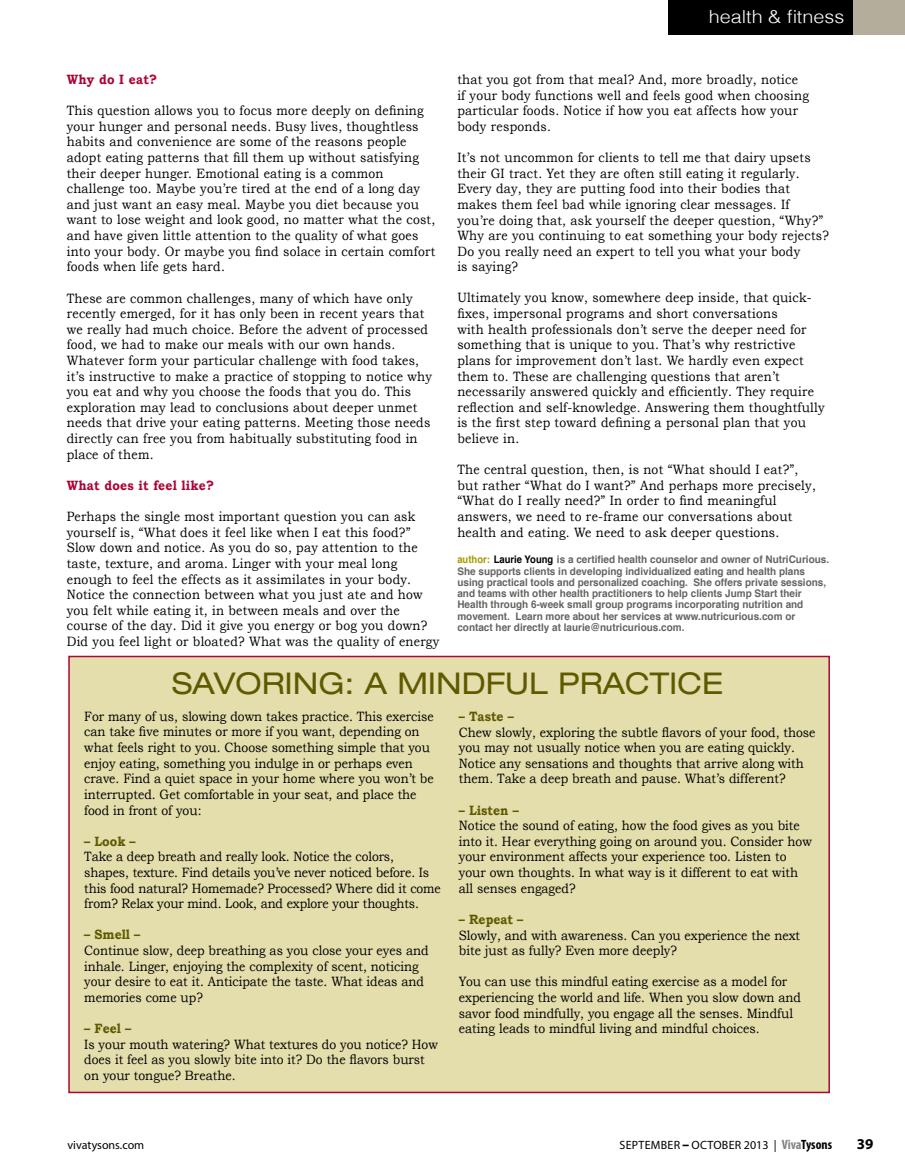
<style>
.page{position:relative;width:905px;height:1175px;background:#fff}
.page>*{position:absolute;margin:0;border:0;box-sizing:border-box;transform-origin:0 0}
.t1{font:expanded 30px "Helvetica Neue LT Std";color:#5f5a00}
.t2{font:300 18px "Helvetica";color:#fff;scale:1.1 1}
.t3{font:700 15px "Myriad Pro";color:#000}
.t4{font:13.5px/15.6px "Bookman Old Style";letter-spacing:.02em;color:#000;scale:.9 1}
.t5{font:13.5px/15.6px "Bookman Old Style";color:#000;scale:.9 1}
.t6{font:13.5px/15.6px "Bookman Old Style";letter-spacing:-.01em;color:#000;scale:.9 1}
.t7{font:700 13.5px "Bookman Old Style";color:#5f5a00;scale:.9 1}
.t8{font:700 13.5px "Bookman Old Style";letter-spacing:.02em;color:#ab0635;scale:.9 1}
.t9{font:12px "Myriad Pro";letter-spacing:.02em;color:#000}
.t10{font:12px "Myriad Pro";color:#000}
.t11{font:700 10.5px/11.2px "Helvetica";color:#656462;scale:.95 1}
.s1{color:#a59a00}
.s2{color:#000}
.s3{font-family:"Century Gothic";font-weight:700}
.s4{font-style:inherit}
.s5{font-weight:700;font-stretch:condensed;font-size:13.5px;color:#808285}
.s6{font-weight:700;font-stretch:condensed;font-size:13.5px}
</style>
<div class="page">
<div style="left:668px;top:0;width:236px;height:35px;background:#000"></div>
<div style="left:853px;top:0;width:51px;height:35px;background:#b5ad9b"></div>
<div style="left:68px;top:655px;width:762px;height:438px;background:#e4dead;border:2px solid #ab0635"></div>
<h2 class="t2" style="left:708px;top:6px;width:125px">health &amp; fitness</h2>
<p class="t8" style="left:67px;top:71px;width:102px">Why do I eat?</p>
<p class="t4" style="left:67px;top:103px;width:411px">This question allows you to focus more deeply on defining your hunger and personal needs. Busy lives, thoughtless habits and convenience are some of the reasons people adopt eating patterns that fill them up without satisfying their deeper hunger. Emotional eating is a common challenge too. Maybe you’re tired at the end of a long day and just want an easy meal. Maybe you diet because you want to lose weight and look good, no matter what the cost, and have given little attention to the quality of what goes into your body. Or maybe you find solace in certain comfort foods when life gets hard.</p>
<p class="t4" style="left:67px;top:290px;width:407px">These are common challenges, many of which have only recently emerged, for it has only been in recent years that we really had much choice. Before the advent of processed food, we had to make our meals with our own hands.<br>Whatever form your particular challenge with food takes, it’s instructive to make a practice of stopping to notice why you eat and why you choose the foods that you do. This exploration may lead to conclusions about deeper unmet needs that drive your eating patterns. Meeting those needs directly can free you from habitually substituting food in place of them.</p>
<p class="t8" style="left:67px;top:477px;width:165px">What does it feel like?</p>
<p class="t4" style="left:67px;top:508px;width:415px">Perhaps the single most important question you can ask yourself is, “What does it feel like when I eat this food?” Slow down and notice. As you do so, pay attention to the taste, texture, and aroma. Linger with your meal long enough to feel the effects as it assimilates in your body.<br>Notice the connection between what you just ate and how you felt while eating it, in between meals and over the course of the day. Did it give you energy or bog you down?<br>Did you feel light or bloated? What was the quality of energy</p>
<p class="t4" style="left:457px;top:72px;width:392px">that you got from that meal? And, more broadly, notice if your body functions well and feels good when choosing particular foods. Notice if how you eat affects how your body responds.</p>
<p class="t4" style="left:457px;top:150px;width:414px">It’s not uncommon for clients to tell me that dairy upsets their GI tract. Yet they are often still eating it regularly.<br>Every day, they are putting food into their bodies that makes them feel bad while ignoring clear messages. If you’re doing that, ask yourself the deeper question, “Why?” Why are you continuing to eat something your body rejects?<br>Do you really need an expert to tell you what your body<br>is saying?</p>
<p class="t4" style="left:457px;top:290px;width:409px">Ultimately you know, somewhere deep inside, that quick&shy;fixes, impersonal programs and short conversations<br>with health professionals don’t serve the deeper need for something that is unique to you. That’s why restrictive plans for improvement don’t last. We hardly even expect them to. These are challenging questions that aren’t necessarily answered quickly and efficiently. They require reflection and self-knowledge. Answering them thoughtfully is the first step toward defining a personal plan that you believe in.</p>
<p class="t4" style="left:457px;top:462px;width:400px">The central question, then, is not “What should I eat?”, but rather “What do I want?” And perhaps more precisely, “What do I really need?” In order to find meaningful answers, we need to re-frame our conversations about health and eating. We need to ask deeper questions.</p>
<p class="t11" style="left:457px;top:554px;width:393px"><span class="s1">author:</span> <span class="s2">Laurie Young</span> is a certified health counselor and owner of NutriCurious.<br>She supports clients in developing individualized eating and health plans using practical tools and personalized coaching. She offers private sessions, and teams with other health practitioners to help clients Jump Start their Health through 6-week small group programs incorporating nutrition and movement. Learn more about her services at www.nutricurious.com or contact her directly at laurie@nutricurious.com.</p>
<h1 class="t1" style="left:172px;top:665px;width:552px">SAVORING: A MINDFUL PRACTICE</h1>
<p class="t5" style="left:84px;top:708px;width:390px">For many of us, slowing down takes practice. This exercise can take five minutes or more if you want, depending on what feels right to you. Choose something simple that you enjoy eating, something you indulge in or perhaps even crave. Find a quiet space in your home where you won’t be interrupted. Get comfortable in your seat, and place the food in front of you:</p>
<p class="t7" style="left:84px;top:833px;width:58px">– Look –</p>
<p class="t6" style="left:84px;top:849px;width:398px">Take a deep breath and really look. Notice the colors, shapes, texture. Find details you’ve never noticed before. Is this food natural? Homemade? Processed? Where did it come from? Relax your mind. Look, and explore your thoughts.</p>
<p class="t7" style="left:84px;top:926px;width:64px">– Smell –</p>
<p class="t5" style="left:84px;top:942px;width:384px">Continue slow, deep breathing as you close your eyes and inhale. Linger, enjoying the complexity of scent, noticing your desire to eat it. Anticipate the taste. What ideas and memories come up?</p>
<p class="t7" style="left:84px;top:1020px;width:54px">– Feel –</p>
<p class="t5" style="left:84px;top:1036px;width:394px">Is your mouth watering? What textures do you notice? How does it feel as you slowly bite into it? Do the flavors burst on your tongue? Breathe.</p>
<p class="t7" style="left:459px;top:708px;width:63px">– Taste –</p>
<p class="t5" style="left:459px;top:724px;width:398px">Chew slowly, exploring the subtle flavors of your food, those you may not usually notice when you are eating quickly.<br>Notice any sensations and thoughts that arrive along with them. Take a deep breath and pause. What’s different?</p>
<p class="t7" style="left:459px;top:802px;width:68px">– Listen –</p>
<p class="t5" style="left:459px;top:818px;width:393px">Notice the sound of eating, how the food gives as you bite into it. Hear everything going on around you. Consider how your environment affects your experience too. Listen to your own thoughts. In what way is it different to eat with all senses engaged?</p>
<p class="t7" style="left:459px;top:911px;width:73px">– Repeat –</p>
<p class="t5" style="left:459px;top:927px;width:380px">Slowly, and with awareness. Can you experience the next bite just as fully? Even more deeply?</p>
<p class="t5" style="left:459px;top:974px;width:381px">You can use this mindful eating exercise as a model for experiencing the world and life. When you slow down and savor food mindfully, you engage all the senses. Mindful eating leads to mindful living and mindful choices.</p>
<p class="t10" style="left:68px;top:1137px;width:78px">VIVATYSONS.COM</p>
<p class="t9" style="left:619px;top:1137px;width:214px">SEPTEMBER <span class="s3">–</span> OCTOBER <span class="s4">2013 |</span> <span class="s5">Viva</span><span class="s6">Tysons</span></p>
<p class="t3" style="left:856px;top:1134px;width:18px">39</p>
</div>
